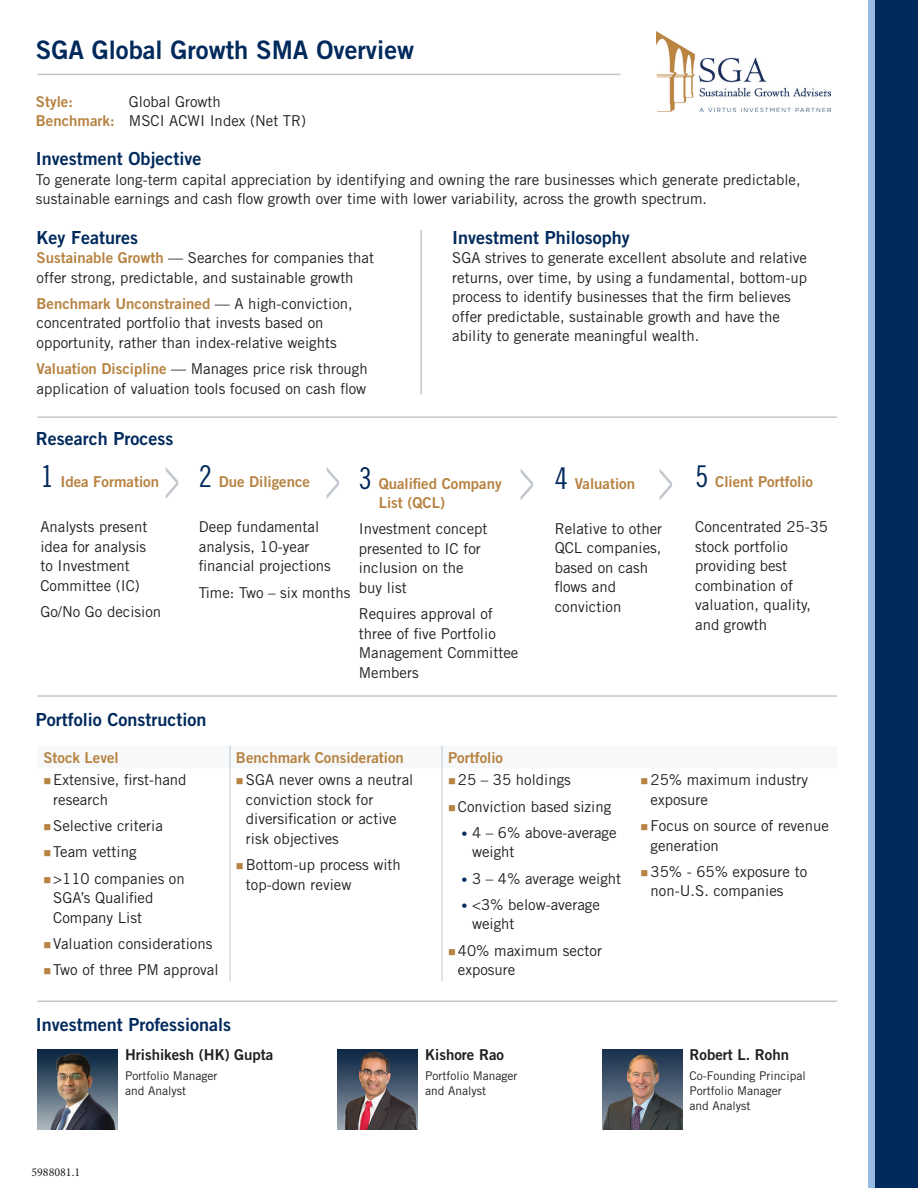
<style>
.page{position:relative;width:918px;height:1188px;background:#fff}
.page>*{position:absolute;margin:0;border:0;box-sizing:border-box;transform-origin:0 0}
.t1{font:25.5px "Trade Gothic LT Std Bd 2";color:#00295c}
.t2{font:18px "Trade Gothic LT Std Bd 2";color:#00295c}
.t3{font:15px/19.5px "Trade Gothic LT Std";color:#231f20}
.t4{font:15px/19.5px "Trade Gothic LT Std Bd 2";color:#b78342}
.t5{font:15px "Trade Gothic LT Std Bd 2";color:#231f20}
.t6{font:12px/15px "Trade Gothic LT Std";color:#231f20}
.t7{font:12px "Minion Pro";color:#231f20}
.s1{font-family:"Trade Gothic LT Std Bd 2";color:#b78342}
.s2{font-family:"Trade Gothic LT Pro Cn 18";font-size:30px;color:#00295c}
.s3{color:#b78342}
.s4{font-size:12px;color:#00295c}
</style>
<div class="page">
<img style="left:657px;top:31px;width:174px;height:80px">
<hr style="left:37px;top:74px;width:584px;height:1px;background:#c2c7ce">
<hr style="left:37px;top:1000px;width:800px;height:2px;background:#c2c7ce">
<hr style="left:37px;top:695px;width:800px;height:2px;background:#c2c7ce">
<hr style="left:37px;top:416px;width:800px;height:2px;background:#c2c7ce">
<svg style="left:166px;top:467px;width:12px;height:32px"></svg>
<svg style="left:327px;top:467px;width:12px;height:31px"></svg>
<svg style="left:521px;top:469px;width:12px;height:31px"></svg>
<svg style="left:660px;top:469px;width:12px;height:31px"></svg>
<svg style="left:229px;top:746px;width:214px;height:23px"></svg>
<hr style="left:230px;top:769px;width:1px;height:212px;background:#c2c7ce">
<hr style="left:442px;top:769px;width:1px;height:212px;background:#c2c7ce">
<img style="left:37px;top:1049px;width:81px;height:80px">
<img style="left:338px;top:1049px;width:80px;height:80px">
<img style="left:603px;top:1049px;width:80px;height:80px">
<hr style="left:420px;top:230px;width:2px;height:164px;background:#c2c7ce">
<div style="left:868px;top:0;width:7px;height:1188px;background:#97bce1"></div>
<div style="left:875px;top:0;width:43px;height:1188px;background:#00295c"></div>
<p class="t1" style="left:36px;top:34px;width:380px">SGA Global Growth SMA Overview</p>
<p class="t4" style="left:36px;top:91px;width:39px">Style:</p>
<p class="t3" style="left:129px;top:91px;width:94px">Global Growth</p>
<p class="t3" style="left:36px;top:111px;width:272px"><span class="s1">Benchmark:</span> MSCI ACWI Index (Net TR)</p>
<p class="t2" style="left:36px;top:147px;width:167px">Investment Objective</p>
<p class="t3" style="left:36px;top:169px;width:766px">To generate long-term capital appreciation by identifying and owning the rare businesses which generate predictable, sustainable earnings and cash flow growth over time with lower variability, across the growth spectrum.</p>
<p class="t2" style="left:37px;top:226px;width:103px">Key Features</p>
<p class="t3" style="left:37px;top:248px;width:339px"><span class="s1">Sustainable Growth</span> — Searches for companies that offer strong, predictable, and sustainable growth</p>
<p class="t3" style="left:37px;top:294px;width:318px"><span class="s1">Benchmark Unconstrained</span> — A high-conviction, concentrated portfolio that invests based on opportunity, rather than index-relative weights</p>
<p class="t3" style="left:37px;top:359px;width:333px"><span class="s1">Valuation Discipline</span> — Manages price risk through application of valuation tools focused on cash flow</p>
<p class="t2" style="left:452px;top:226px;width:179px">Investment Philosophy</p>
<p class="t3" style="left:452px;top:248px;width:356px">SGA strives to generate excellent absolute and relative returns, over time, by using a fundamental, bottom-up process to identify businesses that the firm believes offer predictable, sustainable growth and have the ability to generate meaningful wealth.</p>
<p class="t2" style="left:36px;top:428px;width:139px">Research Process</p>
<p class="t4" style="left:40px;top:472px;width:120px"><span class="s2">1</span> Idea Formation</p>
<p class="t3" style="left:40px;top:517px;width:109px">Analysts present idea for analysis to Investment<br>Committee (IC)</p>
<p class="t3" style="left:40px;top:602px;width:122px">Go/No Go decision</p>
<p class="t4" style="left:199px;top:472px;width:113px"><span class="s2">2</span> Due Diligence</p>
<p class="t3" style="left:199px;top:517px;width:134px">Deep fundamental analysis, 10-year financial projections</p>
<p class="t3" style="left:199px;top:582px;width:153px">Time: Two – six months</p>
<p class="t4" style="left:379px;top:473px;width:124px;text-indent:-20px"><span class="s2">3</span> Qualified Company<br>List (QCL)</p>
<p class="t3" style="left:359px;top:519px;width:130px">Investment concept presented to IC for inclusion on the buy list</p>
<p class="t3" style="left:359px;top:604px;width:161px">Requires approval of three of five Portfolio<br>Management Committee<br>Members</p>
<p class="t4" style="left:555px;top:473px;width:82px"><span class="s2">4</span> Valuation</p>
<p class="t3" style="left:555px;top:519px;width:109px">Relative to other<br>QCL companies, based on cash flows and conviction</p>
<p class="t4" style="left:695px;top:472px;width:119px"><span class="s2">5</span> Client Portfolio</p>
<p class="t3" style="left:695px;top:517px;width:134px">Concentrated 25-35 stock portfolio providing best combination of valuation, quality, and growth</p>
<p class="t2" style="left:36px;top:708px;width:172px">Portfolio Construction</p>
<p class="t4" style="left:43px;top:747px;width:77px">Stock Level</p>
<p class="t4" style="left:236px;top:747px;width:169px">Benchmark Consideration</p>
<p class="t4" style="left:448px;top:747px;width:56px">Portfolio</p>
<p class="t3" style="left:53px;top:770px;width:135px;text-indent:-10px"><span class="s3">■</span> Extensive, first-hand research</p>
<p class="t3" style="left:43px;top:816px;width:121px"><span class="s3">■</span> Selective criteria</p>
<p class="t3" style="left:43px;top:842px;width:95px"><span class="s3">■</span> Team vetting</p>
<p class="t3" style="left:53px;top:868px;width:133px;text-indent:-10px"><span class="s3">■</span> &gt;110 companies on<br>SGA’s Qualified<br>Company List</p>
<p class="t3" style="left:43px;top:934px;width:170px"><span class="s3">■</span> Valuation considerations</p>
<p class="t3" style="left:43px;top:960px;width:177px"><span class="s3">■</span> Two of three PM approval</p>
<p class="t3" style="left:246px;top:770px;width:169px;text-indent:-10px"><span class="s3">■</span> SGA never owns a neutral conviction stock for diversification or active risk objectives</p>
<p class="t3" style="left:246px;top:855px;width:156px;text-indent:-10px"><span class="s3">■</span> Bottom-up process with top-down review</p>
<p class="t3" style="left:448px;top:770px;width:124px"><span class="s3">■</span> 25 – 35 holdings</p>
<p class="t3" style="left:448px;top:796px;width:165px"><span class="s3">■</span> Conviction based sizing</p>
<p class="t3" style="left:472px;top:823px;width:146px;text-indent:-11px"><span class="s4">•</span> 4 – 6% above-average weight</p>
<p class="t3" style="left:462px;top:868px;width:161px"><span class="s4">•</span> 3 – 4% average weight</p>
<p class="t3" style="left:472px;top:895px;width:129px;text-indent:-11px"><span class="s4">•</span> &lt;3% below-average weight</p>
<p class="t3" style="left:458px;top:940px;width:146px;text-indent:-10px"><span class="s3">■</span> 40% maximum sector exposure</p>
<p class="t2" style="left:36px;top:1013px;width:197px">Investment Professionals</p>
<p class="t5" style="left:125px;top:1045px;width:150px">Hrishikesh (HK) Gupta</p>
<p class="t6" style="left:125px;top:1069px;width:94px">Portfolio Manager and Analyst</p>
<p class="t5" style="left:425px;top:1045px;width:80px">Kishore Rao</p>
<p class="t6" style="left:425px;top:1069px;width:94px">Portfolio Manager and Analyst</p>
<p class="t3" style="left:651px;top:770px;width:159px;text-indent:-10px"><span class="s3">■</span> 25% maximum industry exposure</p>
<p class="t3" style="left:651px;top:816px;width:180px;text-indent:-10px"><span class="s3">■</span> Focus on source of revenue generation</p>
<p class="t3" style="left:651px;top:862px;width:158px;text-indent:-10px"><span class="s3">■</span> 35% - 65% exposure to non-U.S. companies</p>
<p class="t5" style="left:690px;top:1045px;width:101px">Robert L. Rohn</p>
<p class="t6" style="left:690px;top:1069px;width:118px">Co-Founding Principal</p>
<p class="t6" style="left:690px;top:1084px;width:94px">Portfolio Manager and Analyst</p>
<p class="t7" style="left:31px;top:1164px;width:50px">5988081.1</p>
</div>
